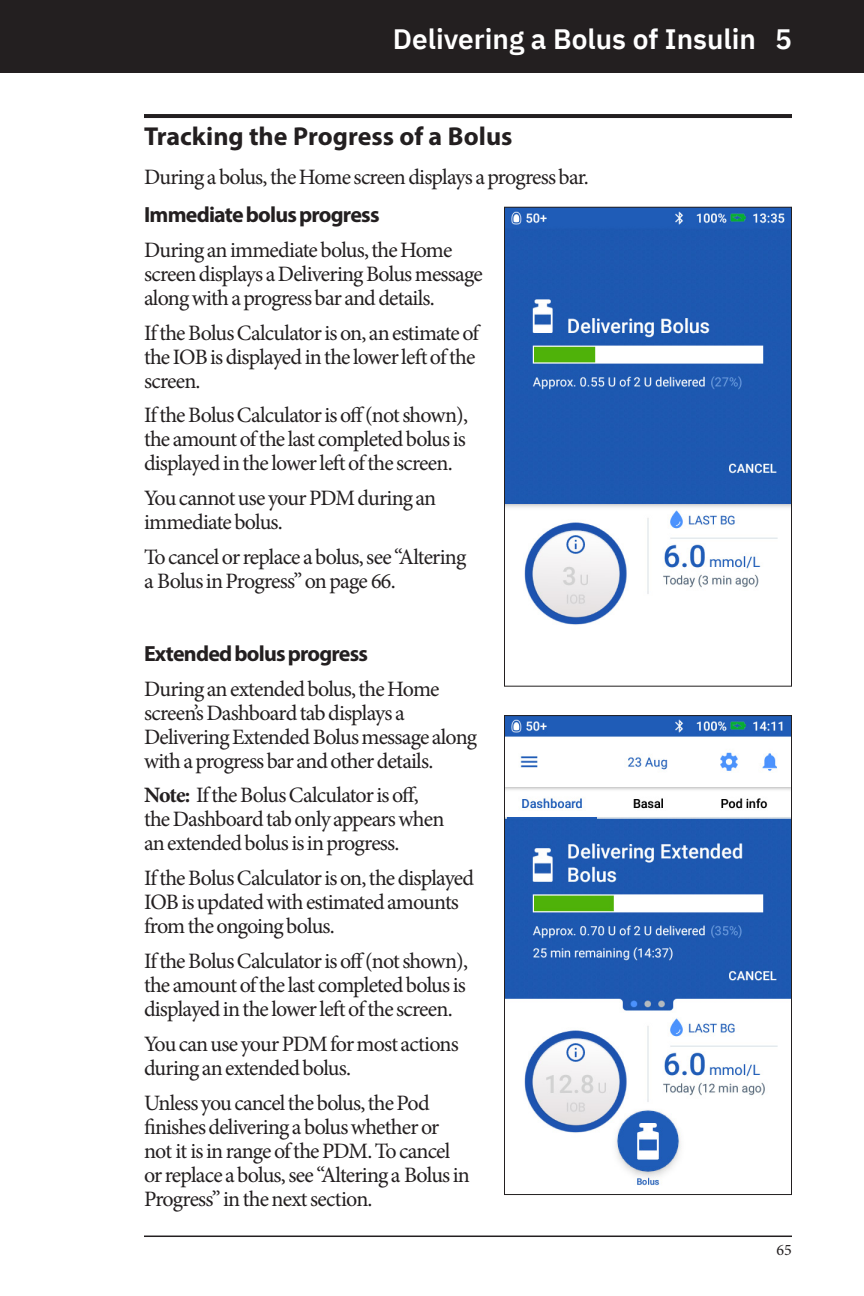
<style>
.page{position:relative;width:864px;height:1296px;background:#fff}
.page>*{position:absolute;margin:0;border:0;box-sizing:border-box;transform-origin:0 0}
.t1{font:600 28px "IBM Plex Sans";color:#fff}
.Head1{font:700 26px "Myriad Pro";color:#231f20}
.BodyText{font:22px/24px "Minion Pro";letter-spacing:-.04em;color:#231f20}
.Head3{font:700 22px "Myriad Pro";letter-spacing:-.035em;color:#231f20}
.t2{font:16px "Minion Pro";color:#231f20}
.s1{font-weight:700}
</style>
<div class="page">
<div style="left:19px;top:0;width:845px;height:73px;background:#231f20"></div>
<hr style="left:144px;top:1236px;width:648px;height:1px;background:#231f20">
<svg style="left:0;top:0;width:19px;height:73px"></svg>
<hr style="left:144px;top:114px;width:648px;height:4px;background:#231f20">
<img style="left:506px;top:209px;width:284px;height:416px">
<div style="left:504px;top:207px;width:288px;height:480px;border:1px solid #231f20"></div>
<img style="left:506px;top:717px;width:284px;height:469px">
<div style="left:504px;top:715px;width:288px;height:480px;border:1px solid #231f20"></div>
<p class="t1" style="left:393px;top:17px;width:401px">Delivering a Bolus of Insulin 5</p>
<p class="Head1" style="left:144px;top:119px;width:370px">Tracking the Progress of a Bolus</p>
<p class="BodyText" style="left:144px;top:165px;width:446px">During a bolus, the Home screen displays a progress bar.</p>
<p class="Head3" style="left:144px;top:200px;width:237px">Immediate bolus progress</p>
<p class="BodyText" style="left:144px;top:238px;width:340px">During an immediate bolus, the Home screen displays a Delivering Bolus message along with a progress bar and details.</p>
<p class="BodyText" style="left:144px;top:321px;width:337px">If the Bolus Calculator is on, an estimate of the IOB is displayed in the lower left of the screen.</p>
<p class="BodyText" style="left:144px;top:404px;width:326px;text-align:justify">If the Bolus Calculator is off (not shown), the amount of the last completed bolus is displayed in the lower left of the screen.</p>
<p class="BodyText" style="left:144px;top:486px;width:294px">You cannot use your PDM during an immediate bolus.</p>
<p class="BodyText" style="left:144px;top:545px;width:324px">To cancel or replace a bolus, see “Altering a Bolus in Progress” on page 66.</p>
<p class="Head3" style="left:144px;top:639px;width:226px">Extended bolus progress</p>
<p class="BodyText" style="left:144px;top:677px;width:335px">During an extended bolus, the Home screen’s Dashboard tab displays a Delivering Extended Bolus message along with a progress bar and other details.</p>
<p class="BodyText" style="left:144px;top:783px;width:302px"><span class="s1">Note:</span> If the Bolus Calculator is off, the Dashboard tab only appears when an extended bolus is in progress.</p>
<p class="BodyText" style="left:144px;top:866px;width:332px">If the Bolus Calculator is on, the displayed<br>IOB is updated with estimated amounts from the ongoing bolus.</p>
<p class="BodyText" style="left:144px;top:949px;width:326px;text-align:justify">If the Bolus Calculator is off (not shown), the amount of the last completed bolus is displayed in the lower left of the screen.</p>
<p class="BodyText" style="left:144px;top:1032px;width:316px">You can use your PDM for most actions during an extended bolus.</p>
<p class="BodyText" style="left:144px;top:1091px;width:327px">Unless you cancel the bolus, the Pod finishes delivering a bolus whether or not it is in range of the PDM. To cancel or replace a bolus, see “Altering a Bolus in Progress” in the next section.</p>
<p class="t2" style="left:777px;top:1239px;width:17px">65</p>
</div>
